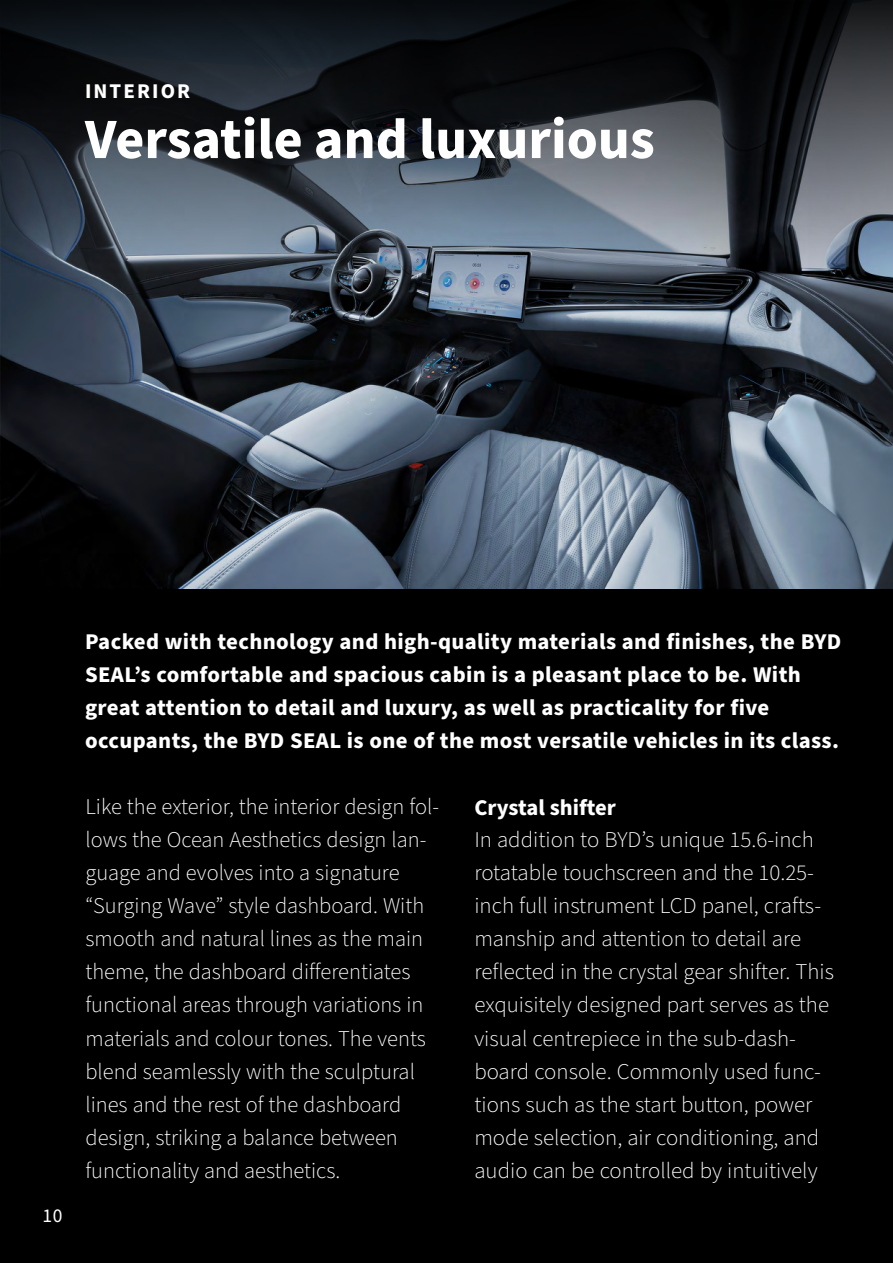
<style>
.page{position:relative;width:893px;height:1263px;background:#000}
.page>*{position:absolute;margin:0;border:0;box-sizing:border-box;transform-origin:0 0}
._2__Hoofdkop{font:700 57px "Source Sans Pro";color:#fff}
._4__Broodtekst{font:300 22.5px/33px "Source Sans Pro";color:#fff}
._3__Intro{font:700 22.5px/33px "Source Sans Pro";letter-spacing:.015em;color:#fff}
._5__Tussenkop{font:700 22.5px "Source Sans Pro";color:#fff}
._1__Chapeau{font:700 21px "Source Sans Pro";letter-spacing:.1em;color:#fff}
.t1{font:19.5px "Source Sans Pro";color:#fff}
</style>
<div class="page">
<img style="left:0;top:0;width:893px;height:588px">
<p class="_1__Chapeau" style="left:85px;top:77px;width:107px">INTERIOR</p>
<p class="_2__Hoofdkop" style="left:85px;top:100px;width:571px">Versatile and luxurious</p>
<p class="t1" style="left:43px;top:1202px;width:21px">10</p>
<p class="_3__Intro" style="left:85px;top:625px;width:758px">Packed with technology and high-quality materials and finishes, the BYD SEAL’s comfortable and spacious cabin is a pleasant place to be. With great attention to detail and luxury, as well as practicality for five occupants, the BYD SEAL is one of the most versatile vehicles in its class.</p>
<p class="_4__Broodtekst" style="left:85px;top:791px;width:355px">Like the exterior, the interior design fol&shy;lows the Ocean Aesthetics design lan&shy;guage and evolves into a signature “Surging Wave” style dashboard. With smooth and natural lines as the main theme, the dashboard differentiates functional areas through variations in materials and colour tones. The vents blend seamlessly with the sculptural lines and the rest of the dashboard design, striking a balance between functionality and aesthetics.</p>
<p class="_5__Tussenkop" style="left:474px;top:792px;width:143px">Crystal shifter</p>
<p class="_4__Broodtekst" style="left:474px;top:824px;width:361px">In addition to BYD’s unique 15.6-inch rotatable touchscreen and the 10.25- inch full instrument LCD panel, crafts&shy;manship and attention to detail are reflected in the crystal gear shifter. This exquisitely designed part serves as the visual centrepiece in the sub-dash&shy;board console. Commonly used func&shy;tions such as the start button, power mode selection, air conditioning, and audio can be controlled by intuitively</p>
</div>
